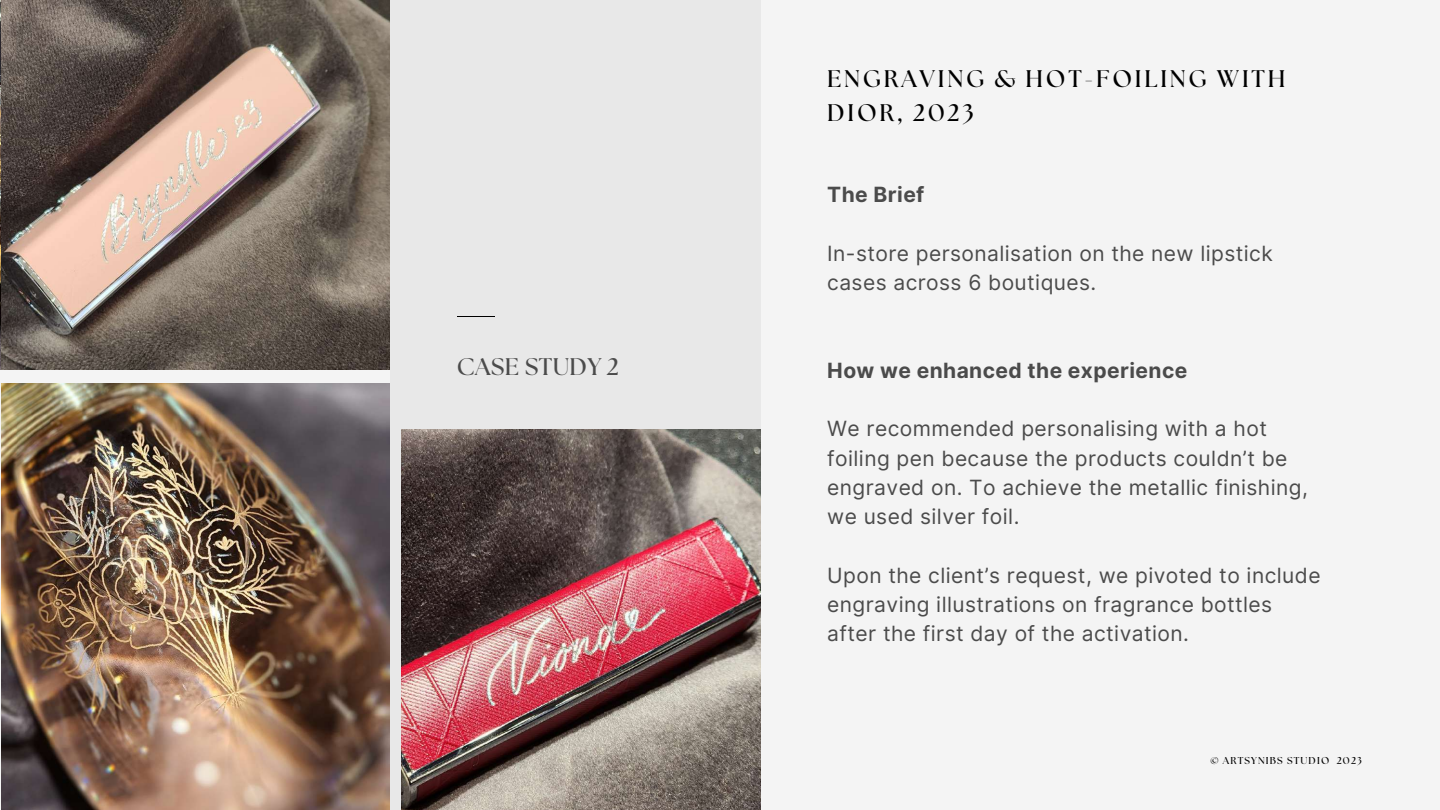
<style>
.page{position:relative;width:1440px;height:810px;background:#f4f4f4}
.page>*{position:absolute;margin:0;border:0;box-sizing:border-box;transform-origin:0 0}
.t1{font:700 24px/33.8px "The Seasons";letter-spacing:.115em;color:#000}
.t2{font:700 24px "The Seasons";letter-spacing:.02em;color:#4b4b4b}
.t3{font:21px/29.2px "Inter";letter-spacing:.02em;color:#4b4b4b}
.t4{font:700 21px "Inter";letter-spacing:.02em;color:#4b4b4b}
.t5{font:700 10px "The Seasons";letter-spacing:.115em;color:#000}
</style>
<div class="page">
<div style="left:390px;top:0;width:371px;height:810px;background:#e8e8e8"></div>
<hr style="left:457px;top:316px;width:37px;height:1px;background:#000">
<img style="left:1px;top:384px;width:389px;height:426px">
<img style="left:1px;top:0;width:389px;height:370px">
<img style="left:402px;top:430px;width:359px;height:380px">
<p class="t2" style="left:457px;top:355px;width:164px">CASE STUDY 2</p>
<p class="t1" style="left:827px;top:63px;width:460px">ENGRAVING &amp; HOT-FOILING WITH<br>DIOR, 2023</p>
<p class="t4" style="left:827px;top:182px;width:99px">The Brief</p>
<p class="t3" style="left:827px;top:239px;width:447px">In-store personalisation on the new lipstick cases across 6 boutiques.</p>
<p class="t4" style="left:827px;top:358px;width:362px">How we enhanced the experience</p>
<p class="t3" style="left:827px;top:414px;width:482px">We recommended personalising with a hot foiling pen because the products couldn’t be engraved on. To achieve the metallic finishing, we used silver foil.</p>
<p class="t3" style="left:827px;top:560px;width:495px">Upon the client’s request, we pivoted to include engraving illustrations on fragrance bottles after the first day of the activation.</p>
<p class="t5" style="left:1210px;top:756px;width:153px">© ARTSYNIBS STUDIO 2023</p>
</div>
